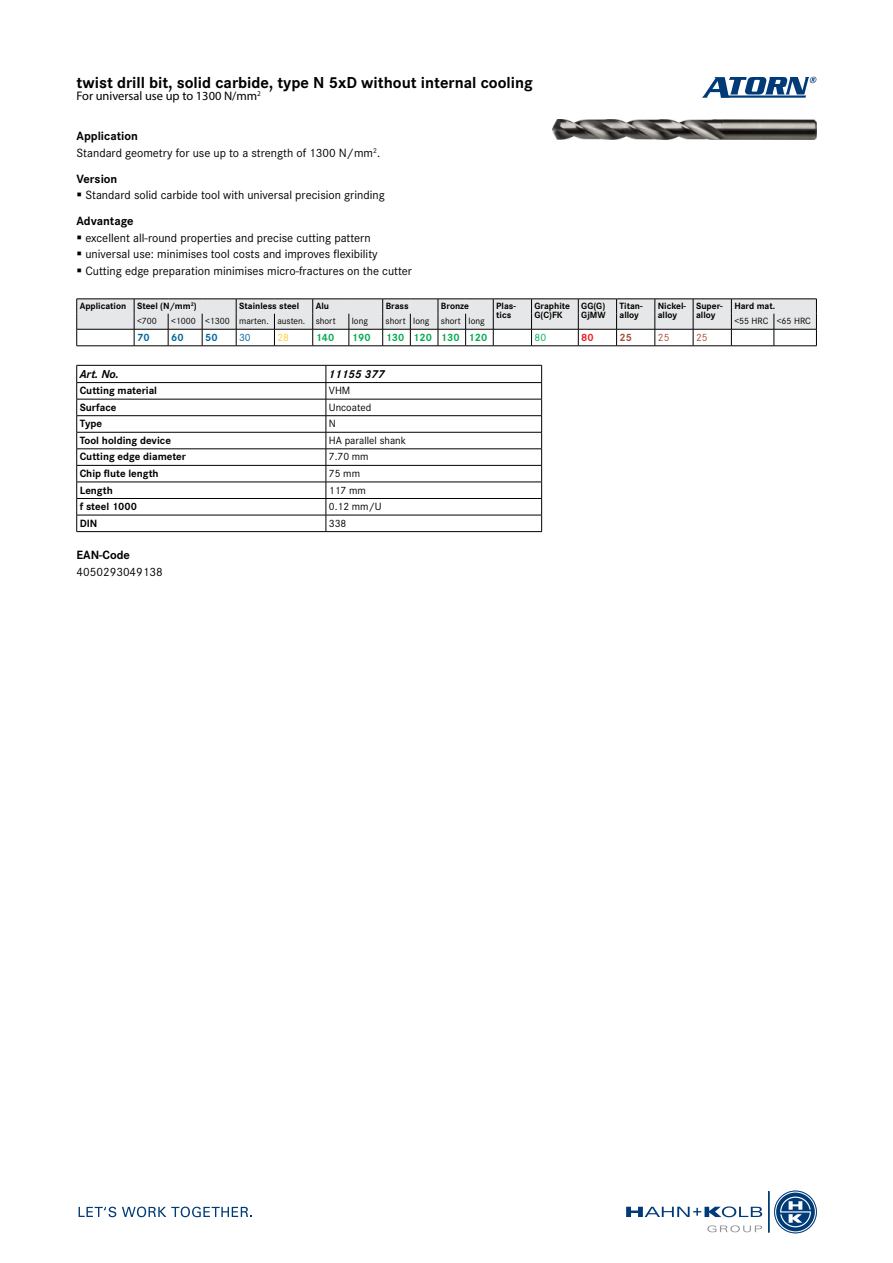
<style>
.page{position:relative;width:893px;height:1263px;background:#fff}
.page>*{position:absolute;margin:0;border:0;box-sizing:border-box;transform-origin:0 0}
.t1{font:700 16.5px "Corporate S Pro";color:#000}
.t2{font:12.45px/16.8px "Corporate S Pro";color:#000}
.t3{font:12.45px "Myriad Pro";color:#000}
.t4{font:700 12.45px "Corporate S Pro";color:#000}
.t5{font:italic 700 12px "Corporate S Pro";color:#000}
.t6{font:700 10.95px "Corporate S Pro";color:#000}
.t7{font:10.95px "Corporate S Pro";color:#000}
.t8{font:700 10.95px "Corporate S Pro";color:#00ab4e}
.t9{font:700 10.95px "Corporate S Pro";color:#00669b}
.t10{font:10.95px "Corporate S Pro";color:#aa4e3d}
.t11{font:10.95px "Corporate S Pro";color:#00669b}
.t12{font:10.95px "Corporate S Pro";color:#ffcc31}
.t13{font:10.95px "Corporate S Pro";color:#00ab4e}
.t14{font:700 10.95px "Corporate S Pro";color:#ed1d24}
.t15{font:700 10.95px "Corporate S Pro";color:#aa4e3d}
.t16{font:700 9.45px/9.4px "Corporate S Pro";color:#000}
.t17{font:9.45px "Corporate S Pro";color:#000}
.s1{font-weight:700}
</style>
<div class="page">
<img style="left:553px;top:119px;width:263px;height:20px">
<svg style="left:702px;top:77px;width:114px;height:21px"></svg>
<svg style="left:626px;top:1206px;width:136px;height:11px"></svg>
<hr style="left:768px;top:1191px;width:1px;height:41px;background:#003b78">
<svg style="left:775px;top:1191px;width:41px;height:42px"></svg>
<div style="left:774px;top:1191px;width:42px;height:42px;border:2px solid #fff;border-radius:50%"></div>
<div style="left:774px;top:1191px;width:42px;height:42px;border:1px solid #003b78;border-radius:50%"></div>
<svg style="left:707px;top:1225px;width:55px;height:7px"></svg>
<svg style="left:79px;top:1207px;width:37px;height:10px"></svg>
<svg style="left:122px;top:1206px;width:130px;height:11px"></svg>
<svg style="left:76px;top:299px;width:741px;height:48px"></svg>
<hr style="left:774px;top:346px;width:43px;height:1px;background:#000">
<hr style="left:77px;top:365px;width:249px;height:1px;background:#000">
<hr style="left:326px;top:365px;width:216px;height:1px;background:#000">
<hr style="left:77px;top:382px;width:249px;height:1px;background:#000">
<hr style="left:326px;top:382px;width:216px;height:1px;background:#000">
<hr style="left:77px;top:399px;width:249px;height:1px;background:#000">
<hr style="left:326px;top:399px;width:216px;height:1px;background:#000">
<hr style="left:77px;top:415px;width:249px;height:1px;background:#000">
<hr style="left:326px;top:415px;width:216px;height:1px;background:#000">
<hr style="left:77px;top:432px;width:249px;height:1px;background:#000">
<hr style="left:326px;top:432px;width:216px;height:1px;background:#000">
<hr style="left:77px;top:449px;width:249px;height:1px;background:#000">
<hr style="left:326px;top:449px;width:216px;height:1px;background:#000">
<hr style="left:77px;top:465px;width:249px;height:1px;background:#000">
<hr style="left:326px;top:465px;width:216px;height:1px;background:#000">
<hr style="left:77px;top:482px;width:249px;height:1px;background:#000">
<hr style="left:326px;top:482px;width:216px;height:1px;background:#000">
<hr style="left:77px;top:498px;width:249px;height:1px;background:#000">
<hr style="left:326px;top:498px;width:216px;height:1px;background:#000">
<hr style="left:77px;top:515px;width:249px;height:1px;background:#000">
<svg style="left:76px;top:365px;width:1px;height:166px"></svg>
<hr style="left:77px;top:531px;width:249px;height:1px;background:#000">
<hr style="left:326px;top:515px;width:216px;height:1px;background:#000">
<svg style="left:326px;top:365px;width:1px;height:166px"></svg>
<svg style="left:541px;top:365px;width:1px;height:166px"></svg>
<hr style="left:326px;top:531px;width:216px;height:1px;background:#000">
<h1 class="t1" style="left:77px;top:69px;width:458px">twist drill bit, solid carbide, type N 5xD without internal cooling</h1>
<p class="t3" style="left:77px;top:88px;width:186px">For universal use up to 1300 N/mm<sup>2</sup></p>
<p class="t2" style="left:77px;top:127px;width:305px"><span class="s1">Application<br></span>Standard geometry for use up to a strength of 1300 N/mm<sup>2</sup>.</p>
<p class="t4" style="left:77px;top:169px;width:42px">Version</p>
<p class="t2" style="left:85px;top:186px;width:301px">Standard solid carbide tool with universal precision grinding</p>
<p class="t4" style="left:77px;top:211px;width:59px">Advantage</p>
<p class="t2" style="left:85px;top:228px;width:328px">excellent all-round properties and precise cutting pattern universal use: minimises tool costs and improves flexibility<br>Cutting edge preparation minimises micro-fractures on the cutter</p>
<p class="t16" style="left:80px;top:300px;width:119px">Application Steel (N/mm<sup>2</sup>)</p>
<p class="t16" style="left:239px;top:300px;width:62px">Stainless steel</p>
<p class="t16" style="left:316px;top:300px;width:15px">Alu</p>
<p class="t16" style="left:386px;top:300px;width:25px">Brass</p>
<p class="t16" style="left:441px;top:300px;width:30px">Bronze</p>
<p class="t16" style="left:496px;top:300px;width:21px">Plas&shy;tics</p>
<p class="t16" style="left:534px;top:300px;width:37px">Graphite<br>G(C)FK</p>
<p class="t16" style="left:581px;top:300px;width:26px">GG(G)<br>GjMW</p>
<p class="t16" style="left:619px;top:300px;width:25px">Titan&shy;alloy</p>
<p class="t16" style="left:658px;top:300px;width:30px">Nickel&shy;alloy</p>
<p class="t16" style="left:696px;top:300px;width:28px">Super&shy;alloy</p>
<p class="t16" style="left:734px;top:300px;width:42px">Hard mat.</p>
<p class="t17" style="left:137px;top:314px;width:21px">&lt;700</p>
<p class="t17" style="left:171px;top:314px;width:166px">&lt;1000 &lt;1300 marten. austen. short</p>
<p class="t17" style="left:352px;top:314px;width:18px">long</p>
<p class="t17" style="left:386px;top:314px;width:101px">short long short long</p>
<p class="t17" style="left:734px;top:314px;width:78px">&lt;55 HRC &lt;65 HRC</p>
<p class="t9" style="left:137px;top:329px;width:14px">70</p>
<p class="t9" style="left:171px;top:329px;width:14px">60</p>
<p class="t9" style="left:205px;top:329px;width:14px">50</p>
<p class="t11" style="left:239px;top:329px;width:13px">30</p>
<p class="t12" style="left:277px;top:329px;width:13px">28</p>
<p class="t8" style="left:316px;top:329px;width:20px">140</p>
<p class="t8" style="left:352px;top:329px;width:20px">190</p>
<p class="t8" style="left:386px;top:329px;width:103px">130 120 130 120</p>
<p class="t13" style="left:534px;top:329px;width:13px">80</p>
<p class="t14" style="left:581px;top:329px;width:14px">80</p>
<p class="t15" style="left:620px;top:329px;width:14px">25</p>
<p class="t10" style="left:658px;top:329px;width:13px">25</p>
<p class="t10" style="left:696px;top:329px;width:13px">25</p>
<p class="t5" style="left:80px;top:364px;width:41px">Art. No.</p>
<p class="t5" style="left:329px;top:364px;width:57px">11155 377</p>
<p class="t6" style="left:80px;top:382px;width:79px">Cutting material</p>
<p class="t7" style="left:329px;top:383px;width:23px">VHM</p>
<p class="t6" style="left:80px;top:398px;width:38px">Surface</p>
<p class="t7" style="left:329px;top:399px;width:44px">Uncoated</p>
<p class="t6" style="left:80px;top:415px;width:24px">Type</p>
<p class="t7" style="left:329px;top:416px;width:9px">N</p>
<p class="t6" style="left:80px;top:432px;width:93px">Tool holding device</p>
<p class="t7" style="left:329px;top:432px;width:79px">HA parallel shank</p>
<p class="t6" style="left:80px;top:448px;width:108px">Cutting edge diameter</p>
<p class="t7" style="left:329px;top:449px;width:41px">7.70 mm</p>
<p class="t6" style="left:80px;top:465px;width:81px">Chip flute length</p>
<p class="t7" style="left:329px;top:465px;width:33px">75 mm</p>
<p class="t6" style="left:80px;top:481px;width:35px">Length</p>
<p class="t7" style="left:329px;top:482px;width:39px">117 mm</p>
<p class="t6" style="left:80px;top:498px;width:59px">f steel 1000</p>
<p class="t7" style="left:329px;top:498px;width:54px">0.12 mm/U</p>
<p class="t6" style="left:80px;top:514px;width:19px">DIN</p>
<p class="t7" style="left:329px;top:515px;width:19px">338</p>
<p class="t4" style="left:77px;top:545px;width:55px">EAN-Code</p>
<p class="t2" style="left:77px;top:563px;width:88px">4050293049138</p>
</div>
